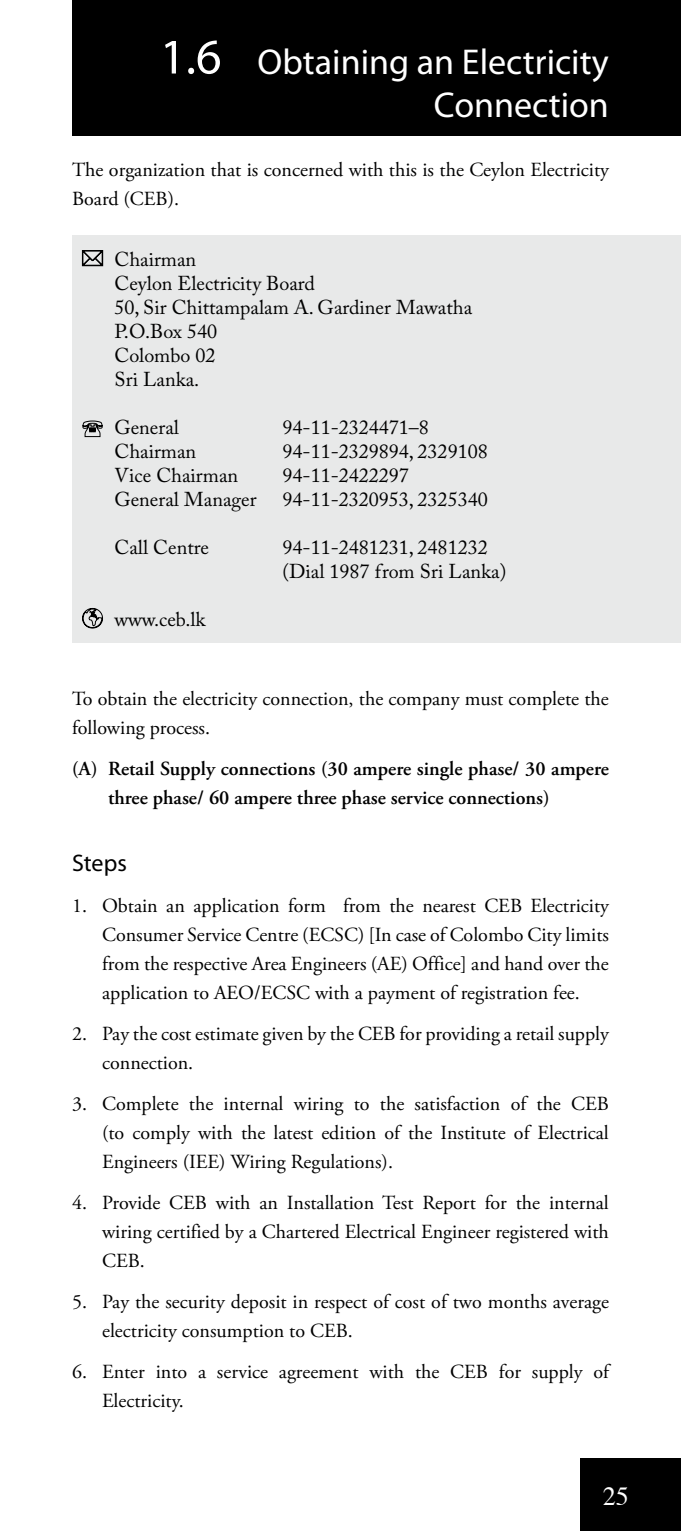
<style>
.page{position:relative;width:681px;height:1531px;background:#fff}
.page>*{position:absolute;margin:0;border:0;box-sizing:border-box;transform-origin:0 0}
.t1{font:36px/43.2px "Myriad Pro";color:#fff;text-align:right}
.t2{font:26px "Times";color:#fff}
.t3{font:24px "Myriad Pro";color:#000}
.t4{font:20px/29px "Adobe Garamond Pro";color:#000}
.t5{font:20px/24px "Adobe Caslon Pro";color:#000}
.t6{font:600 20px/29px "Adobe Garamond Pro";color:#000}
.s1{font-size:50px}
</style>
<div class="page">
<div style="left:580px;top:1459px;width:100px;height:72px;background:#000"></div>
<div style="left:72px;top:0;width:608px;height:136px;background:#000"></div>
<div style="left:72px;top:235px;width:608px;height:408px;background:#e8e9e9"></div>
<svg style="left:82px;top:420px;width:21px;height:18px"></svg>
<svg style="left:82px;top:608px;width:21px;height:21px"></svg>
<svg style="left:81px;top:250px;width:23px;height:17px"></svg>
<h1 class="t1" style="left:160px;top:39px;width:450px"><span class="s1">1.6</span> Obtaining an Electricity<br>Connection</h1>
<p class="t4" style="left:72px;top:155px;width:538px">The organization that is concerned with this is the Ceylon Electricity<br>Board (CEB).</p>
<p class="t5" style="left:114px;top:247px;width:359px">Chairman<br>Ceylon Electricity Board<br>50, Sir Chittampalam A. Gardiner Mawatha<br>P.O.Box 540<br>Colombo 02<br>Sri Lanka.</p>
<p class="t5" style="left:114px;top:415px;width:66px">General</p>
<p class="t5" style="left:282px;top:415px;width:148px">94-11-2324471–8</p>
<p class="t5" style="left:114px;top:439px;width:83px">Chairman</p>
<p class="t5" style="left:282px;top:439px;width:206px">94-11-2329894, 2329108</p>
<p class="t5" style="left:114px;top:463px;width:125px">Vice Chairman</p>
<p class="t5" style="left:282px;top:463px;width:128px">94-11-2422297</p>
<p class="t5" style="left:114px;top:487px;width:143px">General Manager</p>
<p class="t5" style="left:282px;top:487px;width:206px">94-11-2320953, 2325340</p>
<p class="t5" style="left:114px;top:535px;width:96px">Call Centre</p>
<p class="t5" style="left:282px;top:535px;width:225px">94-11-2481231, 2481232 (Dial 1987 from Sri Lanka)</p>
<p class="t5" style="left:114px;top:607px;width:93px">www.ceb.lk</p>
<p class="t4" style="left:72px;top:685px;width:538px">To obtain the electricity connection, the company must complete the following process.</p>
<p class="t6" style="left:108px;top:754px;width:502px;text-indent:-36px">(A) Retail Supply connections (30 ampere single phase/ 30 ampere three phase/ 60 ampere three phase service connections)</p>
<p class="t3" style="left:72px;top:848px;width:56px">Steps</p>
<p class="t4" style="left:102px;top:892px;width:508px;text-align:justify;text-indent:-30px">1. Obtain an application form from the nearest CEB Electricity Consumer Service Centre (ECSC) [In case of Colombo City limits from the respective Area Engineers (AE) Office] and hand over the application to AEO/ECSC with a payment of registration fee.</p>
<p class="t4" style="left:102px;top:1020px;width:508px;text-indent:-30px">2. Pay the cost estimate given by the CEB for providing a retail supply connection.</p>
<p class="t4" style="left:102px;top:1090px;width:508px;text-align:justify;text-indent:-30px">3. Complete the internal wiring to the satisfaction of the CEB (to comply with the latest edition of the Institute of Electrical Engineers (IEE) Wiring Regulations).</p>
<p class="t4" style="left:102px;top:1189px;width:508px;text-align:justify;text-indent:-30px">4. Provide CEB with an Installation Test Report for the internal wiring certified by a Chartered Electrical Engineer registered with CEB.</p>
<p class="t4" style="left:102px;top:1288px;width:508px;text-indent:-30px">5. Pay the security deposit in respect of cost of two months average electricity consumption to CEB.</p>
<p class="t4" style="left:102px;top:1358px;width:508px;text-indent:-30px">6. Enter into a service agreement with the CEB for supply of<br>Electricity.</p>
<h2 class="t2" style="left:602px;top:1472px;width:27px">25</h2>
</div>
